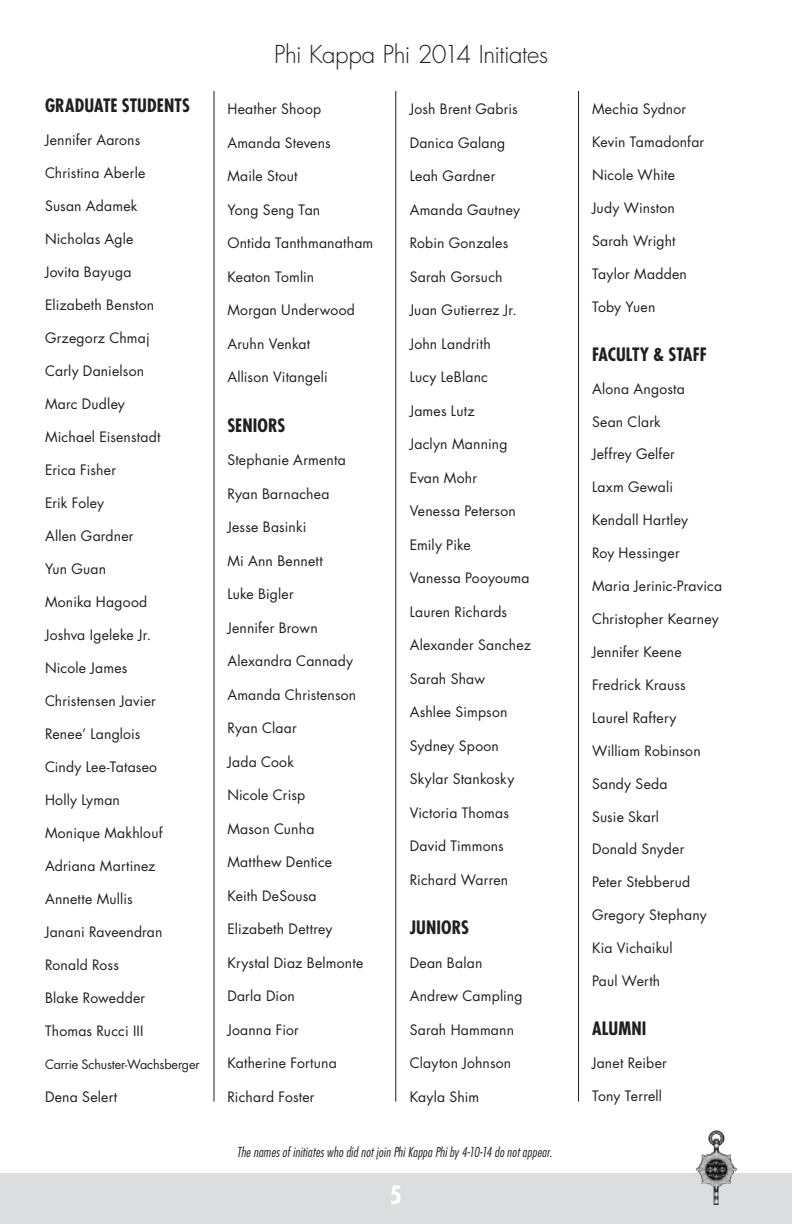
<style>
.page{position:relative;width:792px;height:1224px;background:#fff}
.page>*{position:absolute;margin:0;border:0;box-sizing:border-box;transform-origin:0 0}
.t1{font:700 condensed 24.8px "Futura";color:#fff}
.t2{font:300 24px "Futura";letter-spacing:-.02em;color:#231f20}
.t3{font:700 condensed 18px "Futura";letter-spacing:.005em;color:#231f20}
.t4{font:14px "Futura";letter-spacing:.015em;color:#231f20}
.t5{font:italic 300 condensed 13.4px "Futura";letter-spacing:.015em;color:#231f20}
.t6{font:12.6px "Futura";letter-spacing:-.015em;color:#231f20}
</style>
<div class="page">
<div style="left:0;top:1173px;width:792px;height:51px;background:#dcdddf"></div>
<img style="left:696px;top:1130px;width:41px;height:75px">
<hr style="left:214px;top:91px;width:1px;height:1011px;background:#231f20">
<hr style="left:395px;top:91px;width:1px;height:1011px;background:#231f20">
<hr style="left:578px;top:91px;width:1px;height:1011px;background:#231f20">
<p class="t3" style="left:45px;top:94px;width:145px">GRADUATE STUDENTS</p>
<p class="t4" style="left:45px;top:131px;width:97px">Jennifer Aarons</p>
<p class="t4" style="left:45px;top:164px;width:102px">Christina Aberle</p>
<p class="t4" style="left:45px;top:196px;width:94px">Susan Adamek</p>
<p class="t4" style="left:45px;top:229px;width:90px">Nicholas Agle</p>
<p class="t4" style="left:45px;top:262px;width:88px">Jovita Bayuga</p>
<p class="t4" style="left:45px;top:295px;width:111px">Elizabeth Benston</p>
<p class="t4" style="left:45px;top:328px;width:106px">Grzegorz Chmaj</p>
<p class="t4" style="left:45px;top:361px;width:101px">Carly Danielson</p>
<p class="t4" style="left:45px;top:394px;width:81px">Marc Dudley</p>
<p class="t4" style="left:45px;top:427px;width:117px">Michael Eisenstadt</p>
<p class="t4" style="left:45px;top:460px;width:73px">Erica Fisher</p>
<p class="t4" style="left:45px;top:493px;width:61px">Erik Foley</p>
<p class="t4" style="left:45px;top:526px;width:90px">Allen Gardner</p>
<p class="t4" style="left:45px;top:559px;width:63px">Yun Guan</p>
<p class="t4" style="left:45px;top:592px;width:104px">Monika Hagood</p>
<p class="t4" style="left:45px;top:625px;width:108px">Joshva Igeleke Jr.</p>
<p class="t4" style="left:45px;top:658px;width:84px">Nicole James</p>
<p class="t4" style="left:45px;top:691px;width:112px">Christensen Javier</p>
<p class="t4" style="left:45px;top:724px;width:97px">Renee’ Langlois</p>
<p class="t4" style="left:45px;top:757px;width:114px">Cindy Lee-Tataseo</p>
<p class="t4" style="left:45px;top:790px;width:76px">Holly Lyman</p>
<p class="t4" style="left:45px;top:823px;width:119px">Monique Makhlouf</p>
<p class="t4" style="left:45px;top:856px;width:112px">Adriana Martinez</p>
<p class="t4" style="left:45px;top:889px;width:89px">Annette Mullis</p>
<p class="t4" style="left:45px;top:922px;width:119px">Janani Raveendran</p>
<p class="t4" style="left:45px;top:955px;width:75px">Ronald Ross</p>
<p class="t4" style="left:45px;top:988px;width:102px">Blake Rowedder</p>
<p class="t4" style="left:45px;top:1021px;width:100px">Thomas Rucci III</p>
<p class="t6" style="left:45px;top:1055px;width:156px">Carrie Schuster-Wachsberger</p>
<p class="t4" style="left:45px;top:1087px;width:74px">Dena Selert</p>
<h2 class="t2" style="left:274px;top:39px;width:275px">Phi Kappa Phi 2014 Initiates</h2>
<p class="t4" style="left:227px;top:100px;width:95px">Heather Shoop</p>
<p class="t4" style="left:227px;top:133px;width:105px">Amanda Stevens</p>
<p class="t4" style="left:227px;top:167px;width:72px">Maile Stout</p>
<p class="t4" style="left:227px;top:200px;width:94px">Yong Seng Tan</p>
<p class="t4" style="left:227px;top:234px;width:147px">Ontida Tanthmanatham</p>
<p class="t4" style="left:227px;top:267px;width:88px">Keaton Tomlin</p>
<p class="t4" style="left:227px;top:301px;width:129px">Morgan Underwood</p>
<p class="t4" style="left:227px;top:334px;width:84px">Aruhn Venkat</p>
<p class="t4" style="left:227px;top:367px;width:102px">Allison Vitangeli</p>
<p class="t3" style="left:227px;top:414px;width:58px">SENIORS</p>
<p class="t4" style="left:227px;top:450px;width:120px">Stephanie Armenta</p>
<p class="t4" style="left:227px;top:484px;width:104px">Ryan Barnachea</p>
<p class="t4" style="left:227px;top:517px;width:81px">Jesse Basinki</p>
<p class="t4" style="left:227px;top:551px;width:97px">Mi Ann Bennett</p>
<p class="t4" style="left:227px;top:584px;width:68px">Luke Bigler</p>
<p class="t4" style="left:227px;top:618px;width:92px">Jennifer Brown</p>
<p class="t4" style="left:227px;top:651px;width:127px">Alexandra Cannady</p>
<p class="t4" style="left:227px;top:685px;width:131px">Amanda Christenson</p>
<p class="t4" style="left:227px;top:718px;width:71px">Ryan Claar</p>
<p class="t4" style="left:227px;top:752px;width:68px">Jada Cook</p>
<p class="t4" style="left:227px;top:785px;width:79px">Nicole Crisp</p>
<p class="t4" style="left:227px;top:819px;width:89px">Mason Cunha</p>
<p class="t4" style="left:227px;top:852px;width:106px">Matthew Dentice</p>
<p class="t4" style="left:227px;top:886px;width:91px">Keith DeSousa</p>
<p class="t4" style="left:227px;top:919px;width:107px">Elizabeth Dettrey</p>
<p class="t4" style="left:227px;top:953px;width:138px">Krystal Diaz Belmonte</p>
<p class="t4" style="left:227px;top:986px;width:69px">Darla Dion</p>
<p class="t4" style="left:227px;top:1020px;width:73px">Joanna Fior</p>
<p class="t4" style="left:227px;top:1053px;width:111px">Katherine Fortuna</p>
<p class="t4" style="left:227px;top:1087px;width:89px">Richard Foster</p>
<p class="t4" style="left:410px;top:100px;width:110px">Josh Brent Gabris</p>
<p class="t4" style="left:410px;top:133px;width:97px">Danica Galang</p>
<p class="t4" style="left:410px;top:167px;width:87px">Leah Gardner</p>
<p class="t4" style="left:410px;top:200px;width:112px">Amanda Gautney</p>
<p class="t4" style="left:410px;top:233px;width:100px">Robin Gonzales</p>
<p class="t4" style="left:410px;top:267px;width:94px">Sarah Gorsuch</p>
<p class="t4" style="left:410px;top:300px;width:108px">Juan Gutierrez Jr.</p>
<p class="t4" style="left:410px;top:334px;width:83px">John Landrith</p>
<p class="t4" style="left:410px;top:367px;width:80px">Lucy LeBlanc</p>
<p class="t4" style="left:410px;top:401px;width:66px">James Lutz</p>
<p class="t4" style="left:410px;top:434px;width:99px">Jaclyn Manning</p>
<p class="t4" style="left:410px;top:468px;width:69px">Evan Mohr</p>
<p class="t4" style="left:410px;top:501px;width:108px">Venessa Peterson</p>
<p class="t4" style="left:410px;top:535px;width:63px">Emily Pike</p>
<p class="t4" style="left:410px;top:568px;width:121px">Vanessa Pooyouma</p>
<p class="t4" style="left:410px;top:602px;width:99px">Lauren Richards</p>
<p class="t4" style="left:410px;top:635px;width:123px">Alexander Sanchez</p>
<p class="t4" style="left:410px;top:669px;width:77px">Sarah Shaw</p>
<p class="t4" style="left:410px;top:702px;width:99px">Ashlee Simpson</p>
<p class="t4" style="left:410px;top:736px;width:91px">Sydney Spoon</p>
<p class="t4" style="left:410px;top:769px;width:106px">Skylar Stankosky</p>
<p class="t4" style="left:410px;top:803px;width:101px">Victoria Thomas</p>
<p class="t4" style="left:410px;top:836px;width:96px">David Timmons</p>
<p class="t4" style="left:410px;top:870px;width:100px">Richard Warren</p>
<p class="t3" style="left:410px;top:916px;width:60px">JUNIORS</p>
<p class="t4" style="left:410px;top:953px;width:74px">Dean Balan</p>
<p class="t4" style="left:410px;top:986px;width:114px">Andrew Campling</p>
<p class="t4" style="left:410px;top:1020px;width:106px">Sarah Hammann</p>
<p class="t4" style="left:410px;top:1053px;width:103px">Clayton Johnson</p>
<p class="t4" style="left:410px;top:1087px;width:71px">Kayla Shim</p>
<p class="t5" style="left:237px;top:1144px;width:317px">The names of initiates who did not join Phi Kappa Phi by 4-10-14 do not appear.</p>
<h1 class="t1" style="left:390px;top:1179px;width:14px">5</h1>
<p class="t4" style="left:592px;top:100px;width:96px">Mechia Sydnor</p>
<p class="t4" style="left:592px;top:132px;width:114px">Kevin Tamadonfar</p>
<p class="t4" style="left:592px;top:165px;width:84px">Nicole White</p>
<p class="t4" style="left:592px;top:198px;width:84px">Judy Winston</p>
<p class="t4" style="left:592px;top:231px;width:85px">Sarah Wright</p>
<p class="t4" style="left:592px;top:264px;width:96px">Taylor Madden</p>
<p class="t4" style="left:592px;top:297px;width:65px">Toby Yuen</p>
<p class="t3" style="left:592px;top:342px;width:109px">FACULTY &amp; STAFF</p>
<p class="t4" style="left:592px;top:379px;width:94px">Alona Angosta</p>
<p class="t4" style="left:592px;top:412px;width:70px">Sean Clark</p>
<p class="t4" style="left:592px;top:445px;width:84px">Jeffrey Gelfer</p>
<p class="t4" style="left:592px;top:478px;width:82px">Laxm Gewali</p>
<p class="t4" style="left:592px;top:511px;width:97px">Kendall Hartley</p>
<p class="t4" style="left:592px;top:543px;width:89px">Roy Hessinger</p>
<p class="t4" style="left:592px;top:576px;width:132px">Maria Jerinic-Pravica</p>
<p class="t4" style="left:592px;top:609px;width:128px">Christopher Kearney</p>
<p class="t4" style="left:592px;top:642px;width:91px">Jennifer Keene</p>
<p class="t4" style="left:592px;top:675px;width:95px">Fredrick Krauss</p>
<p class="t4" style="left:592px;top:708px;width:86px">Laurel Raftery</p>
<p class="t4" style="left:592px;top:741px;width:110px">William Robinson</p>
<p class="t4" style="left:592px;top:774px;width:77px">Sandy Seda</p>
<p class="t4" style="left:592px;top:807px;width:69px">Susie Skarl</p>
<p class="t4" style="left:592px;top:840px;width:94px">Donald Snyder</p>
<p class="t4" style="left:592px;top:873px;width:100px">Peter Stebberud</p>
<p class="t4" style="left:592px;top:905px;width:116px">Gregory Stephany</p>
<p class="t4" style="left:592px;top:938px;width:82px">Kia Vichaikul</p>
<p class="t4" style="left:592px;top:971px;width:70px">Paul Werth</p>
<p class="t3" style="left:592px;top:1017px;width:48px">ALUMNI</p>
<p class="t4" style="left:592px;top:1053px;width:76px">Janet Reiber</p>
<p class="t4" style="left:592px;top:1086px;width:72px">Tony Terrell</p>
</div>
